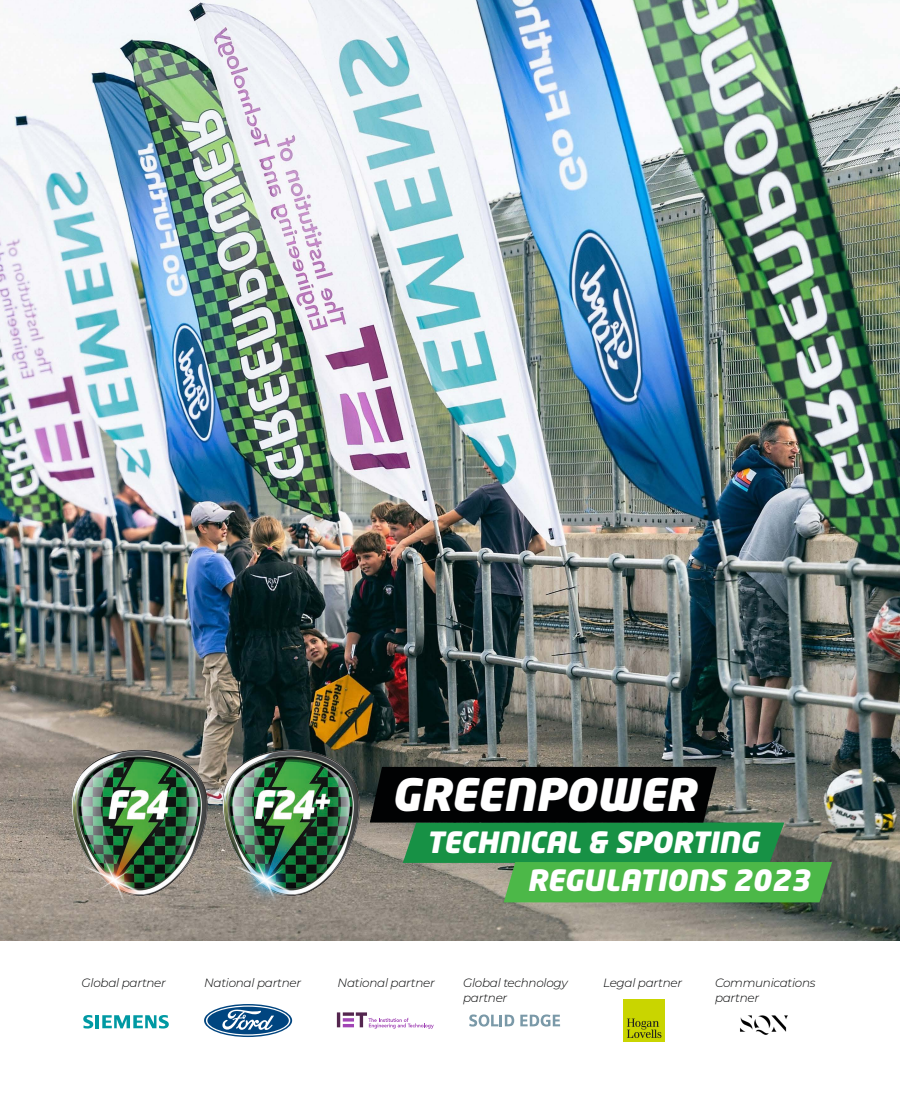
<style>
.page{position:relative;width:900px;height:1118px;background:#fff}
.page>*{position:absolute;margin:0;border:0;box-sizing:border-box;transform-origin:0 0}
.t1{font:italic 900 44.12px "Neo Tech Std";color:#fff}
.t2{font:italic 900 29px "Neo Tech Std";color:#fff}
.t3{font:italic 300 12px/14.4px "Montserrat";letter-spacing:-.025em;color:#010203}
</style>
<div class="page">
<img style="left:0;top:0;width:900px;height:940px">
<svg style="left:83px;top:1015px;width:86px;height:13px"></svg>
<img style="left:624px;top:1000px;width:41px;height:41px">
<svg style="left:469px;top:1014px;width:45px;height:12px"></svg>
<svg style="left:520px;top:1014px;width:40px;height:12px"></svg>
<svg style="left:204px;top:1004px;width:88px;height:33px"></svg>
<svg style="left:337px;top:1012px;width:97px;height:16px"></svg>
<img style="left:740px;top:1015px;width:48px;height:20px">
<img style="left:56px;top:736px;width:151px;height:173px">
<img style="left:207px;top:736px;width:163px;height:173px">
<svg style="left:370px;top:767px;width:462px;height:135px;background:#37693e"></svg>
<p class="t1" style="left:392px;top:766px;width:306px">GREENPOWER</p>
<p class="t2" style="left:426px;top:823px;width:334px">TECHNICAL &amp; SPORTING</p>
<p class="t2" style="left:527px;top:861px;width:284px">REGULATIONS 2023</p>
<p class="t3" style="left:82px;top:975px;width:86px">Global partner</p>
<p class="t3" style="left:204px;top:975px;width:99px">National partner</p>
<p class="t3" style="left:338px;top:975px;width:99px">National partner</p>
<p class="t3" style="left:463px;top:975px;width:106px">Global technology partner</p>
<p class="t3" style="left:603px;top:975px;width:80px">Legal partner</p>
<p class="t3" style="left:715px;top:975px;width:102px">Communications partner</p>
</div>
